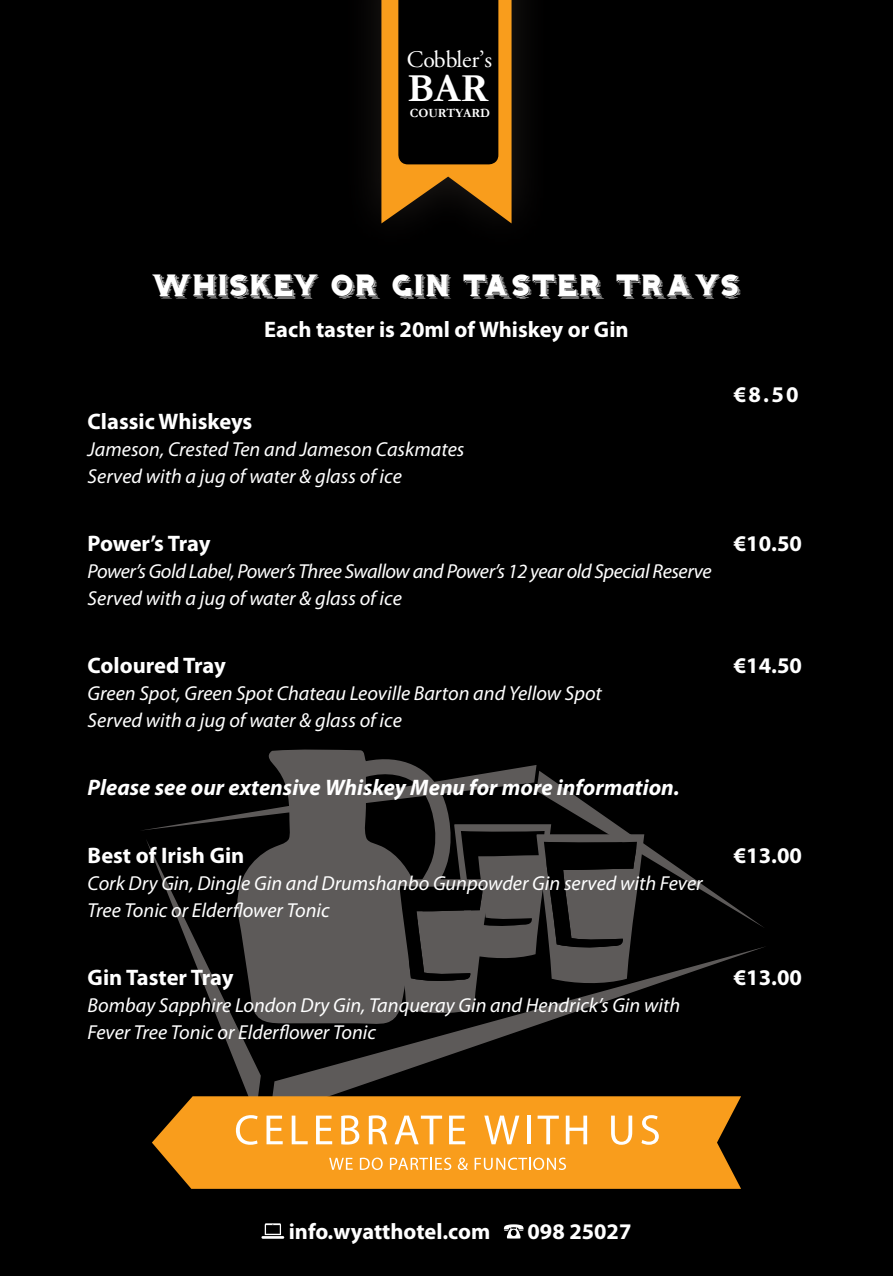
<style>
.page{position:relative;width:893px;height:1276px;background:#000}
.page>*{position:absolute;margin:0;border:0;box-sizing:border-box;transform-origin:0 0}
.t1{font:700 40.05px "Garamond";color:#fff}
.t2{font:27px "Hominis";color:#fff}
.t3{font:23.62px "Adobe Garamond Pro";color:#fff}
.t4{font:700 22.5px "Myriad Pro";color:#fff}
.t5{font:italic 700 22.5px "Myriad Pro";color:#fff}
.t6{font:italic 20.25px/27px "Myriad Pro";color:#fff}
.t7{font:italic 20.25px/27px "Myriad Pro";letter-spacing:-.02em;color:#fff}
.t8{font:700 12.6px "Garamond";color:#fff}
</style>
<div class="page">
<svg style="left:268px;top:749px;width:145px;height:16px;fill:#5d5a59"></svg>
<div style="left:153px;top:1144px;width:588px;height:44px;background:#f99d1c"></div>
<svg style="left:142px;top:765px;width:623px;height:379px"></svg>
<svg style="left:329px;top:1157px;width:24px;height:12px"></svg>
<svg style="left:360px;top:1157px;width:23px;height:13px"></svg>
<svg style="left:390px;top:1157px;width:61px;height:13px"></svg>
<svg style="left:458px;top:1157px;width:10px;height:13px"></svg>
<svg style="left:475px;top:1157px;width:91px;height:13px"></svg>
<svg style="left:261px;top:1223px;width:23px;height:15px"></svg>
<svg style="left:504px;top:1224px;width:20px;height:14px"></svg>
<svg style="left:381px;top:0;width:131px;height:223px"></svg>
<p class="t3" style="left:407px;top:45px;width:87px">Cobbler’s</p>
<h1 class="t1" style="left:407px;top:64px;width:82px">BAR</h1>
<p class="t8" style="left:410px;top:106px;width:82px">COURTYARD</p>
<h2 class="t2" style="left:152px;top:275px;width:591px">WHISKEY OR GIN TASTER TRAYS</h2>
<p class="t4" style="left:264px;top:314px;width:366px">Each taster is 20ml of Whiskey or Gin</p>
<p class="t4" style="left:88px;top:407px;width:166px">Classic Whiskeys</p>
<p class="t6" style="left:88px;top:435px;width:378px">Jameson, Crested Ten and Jameson Caskmates<br>Served with a jug of water &amp; glass of ice</p>
<p class="t4" style="left:88px;top:528px;width:124px">Power’s Tray</p>
<p class="t7" style="left:88px;top:557px;width:625px">Power’s Gold Label, Power’s Three Swallow and Power’s 12 year old Special Reserve<br>Served with a jug of water &amp; glass of ice</p>
<p class="t4" style="left:88px;top:650px;width:140px">Coloured Tray</p>
<p class="t6" style="left:88px;top:679px;width:516px">Green Spot, Green Spot Chateau Leoville Barton and Yellow Spot<br>Served with a jug of water &amp; glass of ice</p>
<p class="t5" style="left:88px;top:772px;width:594px">Please see our extensive Whiskey Menu for more information.</p>
<p class="t4" style="left:88px;top:840px;width:158px">Best of Irish Gin</p>
<p class="t6" style="left:88px;top:869px;width:616px">Cork Dry Gin, Dingle Gin and Drumshanbo Gunpowder Gin served with Fever<br>Tree Tonic or Elderflower Tonic</p>
<p class="t4" style="left:88px;top:962px;width:147px">Gin Taster Tray</p>
<p class="t6" style="left:88px;top:991px;width:594px">Bombay Sapphire London Dry Gin, Tanqueray Gin and Hendrick’s Gin with<br>Fever Tree Tonic or Elderflower Tonic</p>
<p class="t4" style="left:734px;top:380px;width:66px">€8.50</p>
<p class="t4" style="left:734px;top:528px;width:70px">€10.50</p>
<p class="t4" style="left:734px;top:650px;width:70px">€14.50</p>
<p class="t4" style="left:734px;top:840px;width:70px">€13.00</p>
<p class="t4" style="left:734px;top:962px;width:70px">€13.00</p>
<p class="t4" style="left:289px;top:1216px;width:203px">info.wyatthotel.com</p>
<p class="t4" style="left:528px;top:1216px;width:105px">098 25027</p>
</div>
